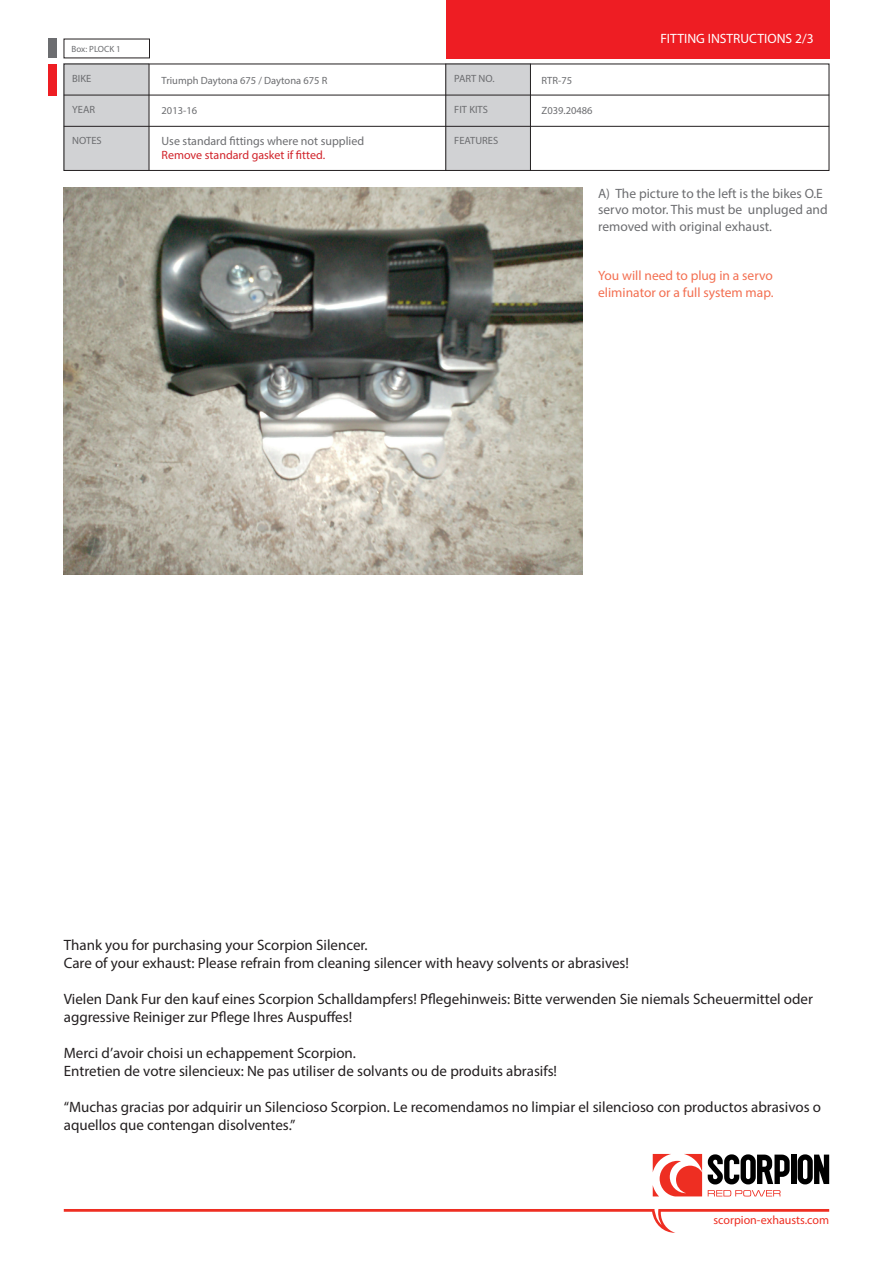
<style>
.page{position:relative;width:893px;height:1263px;background:#fff}
.page>*{position:absolute;margin:0;border:0;box-sizing:border-box;transform-origin:0 0}
.t1{font:15px/18px "Myriad Pro";color:#231f20}
.t2{font:13.5px/16.5px "Myriad Pro";color:#6c6d70}
.t3{font:13.5px/16.5px "Myriad Pro";color:#f36f51}
.t4{font:13.5px "Myriad Pro";color:#fff}
.t5{font:12px "Myriad Pro";color:#6c6d70}
.t6{font:12px "Myriad Pro";color:#d1232a}
.t7{font:12px "Myriad Pro";color:#ee2e22}
.t8{font:10.5px "Myriad Pro";color:#6c6d70}
.t9{font:9px "Myriad Pro";color:#6c6d70}
</style>
<div class="page">
<div style="left:446px;top:0;width:383px;height:58px;background:#ee1d23"></div>
<div style="left:446px;top:64px;width:85px;height:107px;background:#d1d2d4"></div>
<div style="left:64px;top:64px;width:85px;height:107px;background:#d1d2d4"></div>
<div style="left:64px;top:64px;width:765px;height:107px;border:1px solid #231f20"></div>
<svg style="left:64px;top:1209px;width:765px;height:24px"></svg>
<div style="left:48px;top:64px;width:8px;height:31px;background:#ee1d23"></div>
<hr style="left:64px;top:95px;width:765px;height:1px;background:#231f20">
<hr style="left:64px;top:126px;width:765px;height:1px;background:#231f20">
<hr style="left:149px;top:64px;width:1px;height:106px;background:#231f20">
<hr style="left:445px;top:64px;width:1px;height:107px;background:#231f20">
<hr style="left:530px;top:64px;width:1px;height:107px;background:#231f20">
<div style="left:48px;top:39px;width:8px;height:19px;background:#6c6d70"></div>
<svg style="left:708px;top:1190px;width:72px;height:6px"></svg>
<svg style="left:653px;top:1154px;width:49px;height:42px"></svg>
<svg style="left:708px;top:1154px;width:82px;height:30px"></svg>
<div style="left:791px;top:1154px;width:5px;height:30px;background:#000"></div>
<svg style="left:798px;top:1154px;width:31px;height:30px"></svg>
<img style="left:64px;top:187px;width:518px;height:387px">
<p class="t9" style="left:72px;top:44px;width:51px">Box: PLOCK 1</p>
<p class="t8" style="left:72px;top:72px;width:21px">BIKE</p>
<p class="t8" style="left:72px;top:103px;width:24px">YEAR</p>
<p class="t8" style="left:72px;top:134px;width:31px">NOTES</p>
<p class="t8" style="left:162px;top:74px;width:167px">Triumph Daytona 675 / Daytona 675 R</p>
<p class="t8" style="left:162px;top:104px;width:37px">2013-16</p>
<p class="t5" style="left:162px;top:134px;width:204px">Use standard fittings where not supplied</p>
<p class="t6" style="left:162px;top:148px;width:165px">Remove standard gasket if fitted.</p>
<p class="t8" style="left:454px;top:72px;width:42px">PART NO.</p>
<p class="t8" style="left:454px;top:103px;width:35px">FIT KITS</p>
<p class="t8" style="left:454px;top:134px;width:45px">FEATURES</p>
<p class="t8" style="left:541px;top:74px;width:32px">RTR-75</p>
<p class="t8" style="left:541px;top:104px;width:53px">Z039.20486</p>
<p class="t4" style="left:660px;top:30px;width:155px">FITTING INSTRUCTIONS 2/3</p>
<p class="t2" style="left:598px;top:185px;width:231px">A) The picture to the left is the bikes O.E servo motor. This must be unpluged and removed with original exhaust.</p>
<p class="t3" style="left:598px;top:267px;width:177px">You will need to plug in a servo eliminator or a full system map.</p>
<p class="t1" style="left:64px;top:935px;width:305px">Thank you for purchasing your Scorpion Silencer.</p>
<p class="t1" style="left:64px;top:953px;width:567px">Care of your exhaust: Please refrain from cleaning silencer with heavy solvents or abrasives!</p>
<p class="t1" style="left:64px;top:989px;width:751px">Vielen Dank Fur den kauf eines Scorpion Schalldampfers! Pflegehinweis: Bitte verwenden Sie niemals Scheuermittel oder aggressive Reiniger zur Pflege Ihres Auspuffes!</p>
<p class="t1" style="left:64px;top:1043px;width:294px">Merci d’avoir choisi un echappement Scorpion.</p>
<p class="t1" style="left:64px;top:1061px;width:495px">Entretien de votre silencieux: Ne pas utiliser de solvants ou de produits abrasifs!</p>
<p class="t1" style="left:64px;top:1097px;width:759px">“Muchas gracias por adquirir un Silencioso Scorpion. Le recomendamos no limpiar el silencioso con productos abrasivos o aquellos que contengan disolventes.”</p>
<p class="t7" style="left:713px;top:1212px;width:117px">scorpion-exhausts.com</p>
</div>
